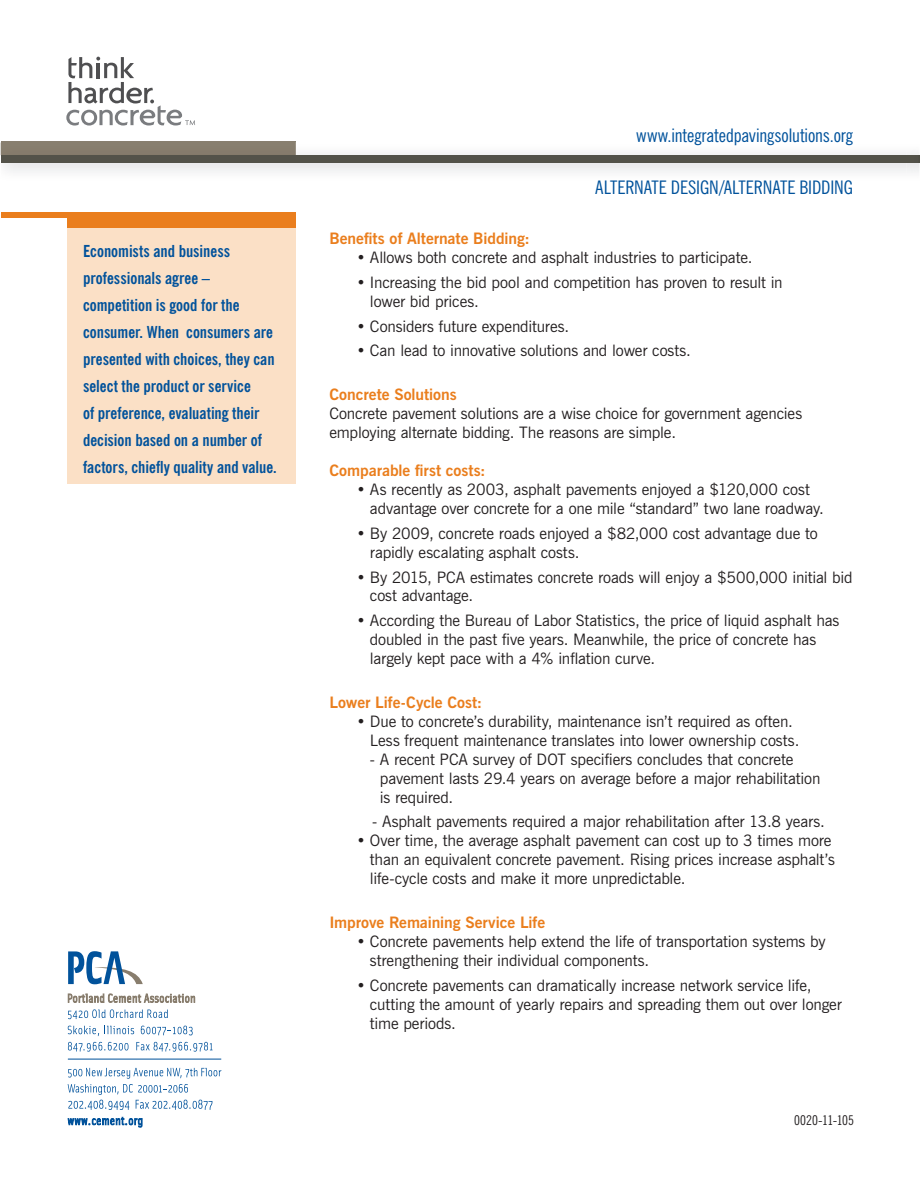
<style>
.page{position:relative;width:921px;height:1189px;background:#fff}
.page>*{position:absolute;margin:0;border:0;box-sizing:border-box;transform-origin:0 0}
.t1{font:condensed 18.6px "News Gothic BT";letter-spacing:-.005em;color:#01529b}
.t2{font:700 condensed 16.5px/27px "News Gothic BT";color:#01529b}
.t3{font:15.75px/18.9px "News Gothic BT";letter-spacing:-.01em;color:#231f20}
.t4{font:700 15.75px "News Gothic BT";color:#ea7e1d}
.t5{font:condensed 13.5px "News Gothic BT";letter-spacing:.005em;color:#231f20}
</style>
<div class="page">
<div style="left:1px;top:141px;width:294px;height:15px;background:#887f6f"></div>
<div style="left:1px;top:155px;width:918px;height:8px;background:#535249"></div>
<svg style="left:66px;top:57px;width:129px;height:68px"></svg>
<div style="left:1px;top:212px;width:294px;height:6px;background:#ea7e1d"></div>
<div style="left:67px;top:215px;width:228px;height:13px;background:#ea7e1d"></div>
<div style="left:67px;top:228px;width:228px;height:256px;background:#fbe0c6"></div>
<svg style="left:68px;top:993px;width:127px;height:9px"></svg>
<svg style="left:68px;top:1009px;width:100px;height:10px"></svg>
<svg style="left:68px;top:1025px;width:144px;height:26px"></svg>
<svg style="left:68px;top:1116px;width:74px;height:11px"></svg>
<svg style="left:68px;top:1067px;width:153px;height:42px"></svg>
<hr style="left:68px;top:1058px;width:153px;height:1px;background:#01529b">
<svg style="left:68px;top:951px;width:75px;height:33px"></svg>
<p class="t2" style="left:83px;top:237px;width:195px">Economists and business professionals agree – competition is good for the consumer. When consumers are presented with choices, they can select the product or service<br>of preference, evaluating their decision based on a number of factors, chiefly quality and value.</p>
<p class="t1" style="left:636px;top:124px;width:218px">www.integratedpavingsolutions.org</p>
<p class="t1" style="left:595px;top:176px;width:259px">ALTERNATE DESIGN/ALTERNATE BIDDING</p>
<p class="t4" style="left:329px;top:229px;width:202px">Benefits of Alternate Bidding:</p>
<p class="t3" style="left:356px;top:248px;width:397px">• Allows both concrete and asphalt industries to participate.</p>
<p class="t3" style="left:370px;top:272px;width:414px;text-indent:-13px">• Increasing the bid pool and competition has proven to result in lower bid prices.</p>
<p class="t3" style="left:356px;top:316px;width:214px">• Considers future expenditures.</p>
<p class="t3" style="left:356px;top:341px;width:336px">• Can lead to innovative solutions and lower costs.</p>
<p class="t4" style="left:329px;top:385px;width:129px">Concrete Solutions</p>
<p class="t3" style="left:329px;top:404px;width:474px">Concrete pavement solutions are a wise choice for government agencies employing alternate bidding. The reasons are simple.</p>
<p class="t4" style="left:329px;top:461px;width:158px">Comparable first costs:</p>
<p class="t3" style="left:370px;top:479px;width:455px;text-indent:-13px">• As recently as 2003, asphalt pavements enjoyed a $120,000 cost advantage over concrete for a one mile “standard” two lane roadway.</p>
<p class="t3" style="left:370px;top:523px;width:449px;text-indent:-13px">• By 2009, concrete roads enjoyed a $82,000 cost advantage due to rapidly escalating asphalt costs.</p>
<p class="t3" style="left:370px;top:567px;width:484px;text-indent:-13px">• By 2015, PCA estimates concrete roads will enjoy a $500,000 initial bid cost advantage.</p>
<p class="t3" style="left:370px;top:611px;width:471px;text-indent:-13px">• According the Bureau of Labor Statistics, the price of liquid asphalt has doubled in the past five years. Meanwhile, the price of concrete has largely kept pace with a 4% inflation curve.</p>
<p class="t4" style="left:329px;top:692px;width:154px">Lower Life-Cycle Cost:</p>
<p class="t3" style="left:370px;top:711px;width:431px;text-indent:-13px">• Due to concrete’s durability, maintenance isn’t required as often.<br>Less frequent maintenance translates into lower ownership costs.</p>
<p class="t3" style="left:380px;top:749px;width:442px;text-indent:-10px">- A recent PCA survey of DOT specifiers concludes that concrete pavement lasts 29.4 years on average before a major rehabilitation is required.</p>
<p class="t3" style="left:372px;top:812px;width:454px">- Asphalt pavements required a major rehabilitation after 13.8 years.</p>
<p class="t3" style="left:370px;top:831px;width:466px;text-indent:-13px">• Over time, the average asphalt pavement can cost up to 3 times more than an equivalent concrete pavement. Rising prices increase asphalt’s life-cycle costs and make it more unpredictable.</p>
<p class="t4" style="left:329px;top:912px;width:217px">Improve Remaining Service Life</p>
<p class="t3" style="left:370px;top:931px;width:457px;text-indent:-13px">• Concrete pavements help extend the life of transportation systems by strengthening their individual components.</p>
<p class="t3" style="left:370px;top:975px;width:473px;text-indent:-13px">• Concrete pavements can dramatically increase network service life, cutting the amount of yearly repairs and spreading them out over longer time periods.</p>
<p class="t5" style="left:793px;top:1112px;width:61px">0020-11-105</p>
</div>
